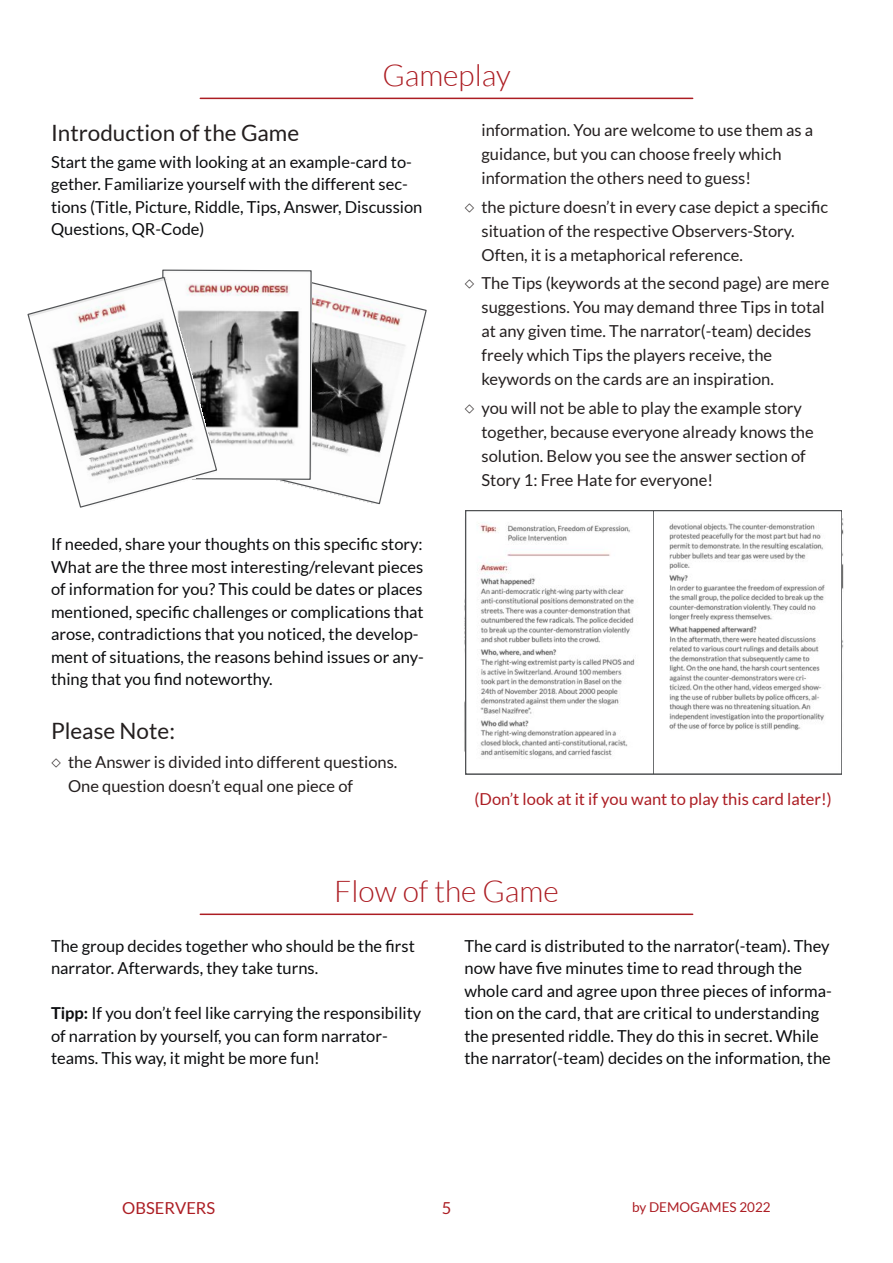
<style>
.page{position:relative;width:893px;height:1263px;background:#fff}
.page>*{position:absolute;margin:0;border:0;box-sizing:border-box;transform-origin:0 0}
.t1{font:300 30px "Lato";color:#ac1d23}
.t2{font:22.5px "Lato";color:#241f1f}
.t3{font:16.5px/22.5px "Lato";color:#0b0c0e}
.t4{font:16.5px/24px "Lato";color:#241f1f}
.t5{font:16.5px "Lato";color:#ac1d23}
.t6{font:13.5px "Lato";color:#ac1d23}
.s1{font-family:"Lucida Grande"}
.s2{font-weight:700}
</style>
<div class="page">
<hr style="left:200px;top:98px;width:493px;height:1px;background:#ac1d23">
<hr style="left:200px;top:913px;width:493px;height:2px;background:#ac1d23">
<img style="left:477px;top:522px;width:348px;height:237px">
<div style="left:653px;top:510px;width:189px;height:264px;border:2px solid #515355"></div>
<div style="left:466px;top:510px;width:188px;height:264px;border:2px solid #515355"></div>
<svg style="left:27px;top:269px;width:400px;height:239px"></svg>
<h1 class="t1" style="left:382px;top:61px;width:130px">Gameplay</h1>
<h2 class="t2" style="left:51px;top:122px;width:250px">Introduction of the Game</h2>
<p class="t3" style="left:51px;top:151px;width:373px">Start the game with looking at an example-card to&shy;gether. Familiarize yourself with the different sec&shy;tions (Title, Picture, Riddle, Tips, Answer, Discussion Questions, QR-Code)</p>
<p class="t3" style="left:51px;top:534px;width:374px">If needed, share your thoughts on this specific story:<br>What are the three most interesting/relevant pieces of information for you? This could be dates or places mentioned, specific challenges or complications that arose, contradictions that you noticed, the develop&shy;ment of situations, the reasons behind issues or any&shy;thing that you find noteworthy.</p>
<h2 class="t2" style="left:51px;top:721px;width:125px">Please Note:</h2>
<p class="t4" style="left:68px;top:750px;width:331px;text-indent:-17px"><span class="s1">◇</span> the Answer is divided into different questions.<br>One question doesn’t equal one piece of</p>
<p class="t4" style="left:481px;top:119px;width:333px">information. You are welcome to use them as a guidance, but you can choose freely which information the others need to guess!</p>
<p class="t4" style="left:481px;top:196px;width:348px;text-indent:-17px"><span class="s1">◇</span> the picture doesn’t in every case depict a specific situation of the respective Observers-Story.<br>Often, it is a metaphorical reference.</p>
<p class="t4" style="left:481px;top:272px;width:350px;text-indent:-17px"><span class="s1">◇</span> The Tips (keywords at the second page) are mere suggestions. You may demand three Tips in total at any given time. The narrator(-team) decides freely which Tips the players receive, the keywords on the cards are an inspiration.</p>
<p class="t4" style="left:481px;top:397px;width:334px;text-indent:-17px"><span class="s1">◇</span> you will not be able to play the example story together, because everyone already knows the solution. Below you see the answer section of Story 1: Free Hate for everyone!</p>
<p class="t5" style="left:475px;top:792px;width:359px">(Don’t look at it if you want to play this card later!)</p>
<h1 class="t1" style="left:334px;top:877px;width:226px">Flow of the Game</h1>
<p class="t3" style="left:51px;top:935px;width:365px">The group decides together who should be the first narrator. Afterwards, they take turns.</p>
<p class="t3" style="left:51px;top:1003px;width:372px"><span class="s2">Tipp:</span> If you don’t feel like carrying the responsibility of narration by yourself, you can form narrator&shy;teams. This way, it might be more fun!</p>
<p class="t3" style="left:464px;top:935px;width:369px">The card is distributed to the narrator(-team). They now have five minutes time to read through the whole card and agree upon three pieces of informa&shy;tion on the card, that are critical to understanding the presented riddle. They do this in secret. While the narrator(-team) decides on the information, the</p>
<p class="t5" style="left:122px;top:1200px;width:94px">OBSERVERS</p>
<p class="t5" style="left:442px;top:1200px;width:11px">5</p>
<p class="t6" style="left:632px;top:1201px;width:140px">by DEMOGAMES 2022</p>
</div>
